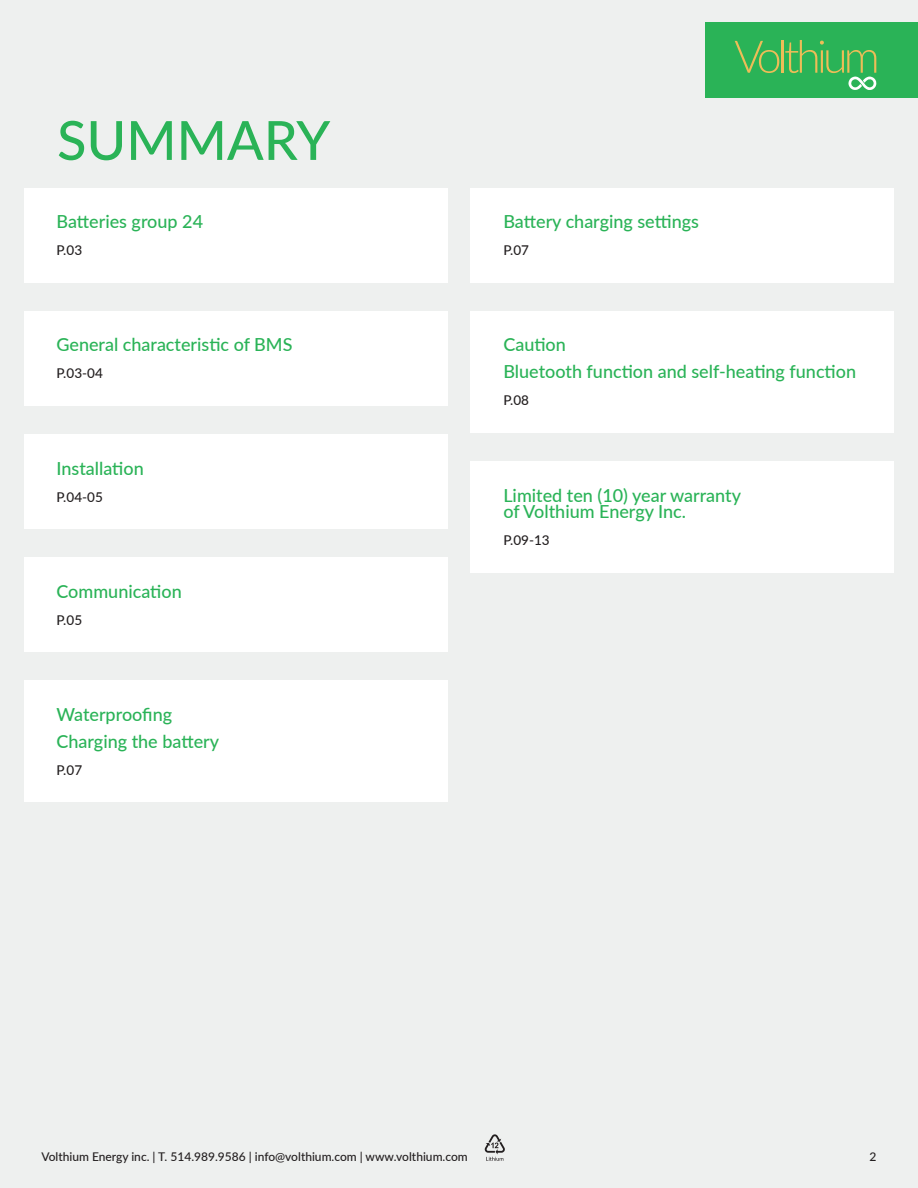
<style>
.page{position:relative;width:918px;height:1188px;background:#eef0ef}
.page>*{position:absolute;margin:0;border:0;box-sizing:border-box;transform-origin:0 0}
.t1{font:500 54px "Lato";color:#2ab357}
.t2{font:500 18px/27px "Lato";color:#2ab357}
.t3{font:500 13.5px "Lato";color:#231f20}
.t4{font:500 12px "Lato";color:#231f20}
</style>
<div class="page">
<svg style="left:485px;top:1134px;width:20px;height:27px"></svg>
<div style="left:706px;top:22px;width:212px;height:75px;background:#2ab357"></div>
<svg style="left:735px;top:41px;width:44px;height:32px"></svg>
<hr style="left:782px;top:40px;width:2px;height:33px;background:#edbd57">
<svg style="left:785px;top:40px;width:92px;height:50px"></svg>
<div style="left:24px;top:188px;width:423px;height:95px;background:#fff"></div>
<div style="left:24px;top:311px;width:423px;height:95px;background:#fff"></div>
<div style="left:471px;top:188px;width:423px;height:95px;background:#fff"></div>
<div style="left:471px;top:311px;width:423px;height:122px;background:#fff"></div>
<div style="left:471px;top:461px;width:423px;height:112px;background:#fff"></div>
<div style="left:24px;top:434px;width:423px;height:95px;background:#fff"></div>
<div style="left:24px;top:557px;width:423px;height:95px;background:#fff"></div>
<div style="left:24px;top:681px;width:423px;height:121px;background:#fff"></div>
<h1 class="t1" style="left:57px;top:101px;width:275px">SUMMARY</h1>
<p class="t2" style="left:57px;top:208px;width:148px">Batteries group 24</p>
<p class="t3" style="left:57px;top:241px;width:27px">P.03</p>
<p class="t2" style="left:57px;top:331px;width:238px">General characteristic of BMS</p>
<p class="t3" style="left:57px;top:364px;width:48px">P.03-04</p>
<p class="t2" style="left:57px;top:454px;width:89px">Installation</p>
<p class="t3" style="left:57px;top:487px;width:48px">P.04-05</p>
<p class="t2" style="left:57px;top:577px;width:127px">Communication</p>
<p class="t3" style="left:57px;top:610px;width:27px">P.05</p>
<p class="t2" style="left:57px;top:700px;width:164px">Waterproofing<br>Charging the battery</p>
<p class="t3" style="left:57px;top:760px;width:27px">P.07</p>
<p class="t2" style="left:503px;top:207px;width:197px">Battery charging settings</p>
<p class="t3" style="left:503px;top:241px;width:27px">P.07</p>
<p class="t2" style="left:503px;top:330px;width:354px">Caution<br>Bluetooth function and self-heating function</p>
<p class="t3" style="left:503px;top:391px;width:27px">P.08</p>
<p class="t2" style="left:503px;top:486px;width:239px;line-height:16.5px">Limited ten (10) year warranty of Volthium Energy Inc.</p>
<p class="t3" style="left:503px;top:530px;width:48px">P.09-13</p>
<p class="t4" style="left:42px;top:1148px;width:428px">Volthium Energy inc. | T. 514.989.9586 | info@volthium.com | www.volthium.com</p>
<p class="t4" style="left:869px;top:1148px;width:8px">2</p>
</div>
